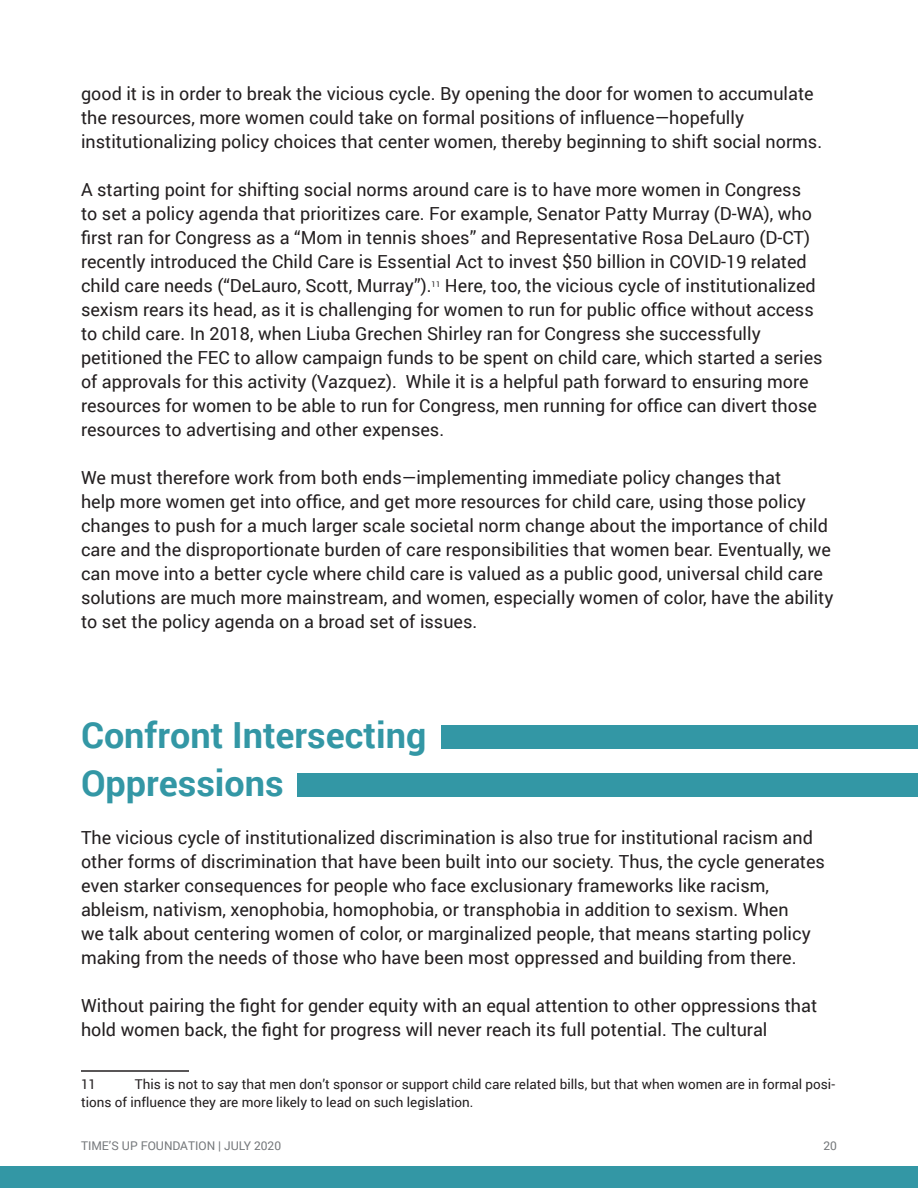
<style>
.page{position:relative;width:918px;height:1188px;background:#fff}
.page>*{position:absolute;margin:0;border:0;box-sizing:border-box;transform-origin:0 0}
.TOC_Section_title{font:700 36px "Roboto";color:#3397a5}
.t1{font:18px/24px "Roboto";color:#231f20}
.t2{font:13.5px/18px "Roboto";color:#231f20}
.t3{font:12px "Roboto";color:#75787b}
.t4{font:7.8px "Roboto";color:#231f20}
</style>
<div class="page">
<div style="left:0;top:1166px;width:918px;height:22px;background:#3397a5"></div>
<hr style="left:81px;top:1070px;width:108px;height:2px;background:#231f20">
<div style="left:441px;top:725px;width:477px;height:24px;background:#3397a5"></div>
<div style="left:298px;top:773px;width:620px;height:24px;background:#3397a5"></div>
<p class="t1" style="left:81px;top:81px;width:743px">good it is in order to break the vicious cycle. By opening the door for women to accumulate the resources, more women could take on formal positions of influence—hopefully institutionalizing policy choices that center women, thereby beginning to shift social norms.</p>
<p class="t1" style="left:81px;top:177px;width:732px">A starting point for shifting social norms around care is to have more women in Congress to set a policy agenda that prioritizes care. For example, Senator Patty Murray (D-WA), who first ran for Congress as a “Mom in tennis shoes” and Representative Rosa DeLauro (D-CT) recently introduced the Child Care is Essential Act to invest $50 billion in COVID-19 related child care needs (“DeLauro, Scott, Murray”).</p>
<p class="t1" style="left:81px;top:273px;width:743px;text-indent:364px">Here, too, the vicious cycle of institutionalized sexism rears its head, as it is challenging for women to run for public office without access to child care. In 2018, when Liuba Grechen Shirley ran for Congress she successfully petitioned the FEC to allow campaign funds to be spent on child care, which started a series of approvals for this activity (Vazquez). While it is a helpful path forward to ensuring more resources for women to be able to run for Congress, men running for office can divert those resources to advertising and other expenses.</p>
<p class="t1" style="left:81px;top:465px;width:754px">We must therefore work from both ends—implementing immediate policy changes that<br>help more women get into office, and get more resources for child care, using those policy changes to push for a much larger scale societal norm change about the importance of child care and the disproportionate burden of care responsibilities that women bear. Eventually, we can move into a better cycle where child care is valued as a public good, universal child care solutions are much more mainstream, and women, especially women of color, have the ability to set the policy agenda on a broad set of issues.</p>
<p class="t4" style="left:432px;top:279px;width:10px">11</p>
<p class="TOC_Section_title" style="left:81px;top:710px;width:347px">Confront Intersecting</p>
<p class="TOC_Section_title" style="left:81px;top:758px;width:204px">Oppressions</p>
<p class="t1" style="left:81px;top:825px;width:746px">The vicious cycle of institutionalized discrimination is also true for institutional racism and other forms of discrimination that have been built into our society. Thus, the cycle generates even starker consequences for people who face exclusionary frameworks like racism, ableism, nativism, xenophobia, homophobia, or transphobia in addition to sexism. When<br>we talk about centering women of color, or marginalized people, that means starting policy making from the needs of those who have been most oppressed and building from there.</p>
<p class="t1" style="left:81px;top:993px;width:738px">Without pairing the fight for gender equity with an equal attention to other oppressions that hold women back, the fight for progress will never reach its full potential. The cultural</p>
<p class="t2" style="left:81px;top:1075px;width:17px">11</p>
<p class="t2" style="left:81px;top:1075px;width:756px;text-indent:54px">This is not to say that men don’t sponsor or support child care related bills, but that when women are in formal posi&shy;tions of influence they are more likely to lead on such legislation.</p>
<p class="t3" style="left:81px;top:1137px;width:202px">TIME’S UP FOUNDATION | JULY 2020</p>
<p class="t3" style="left:823px;top:1137px;width:15px">20</p>
</div>
